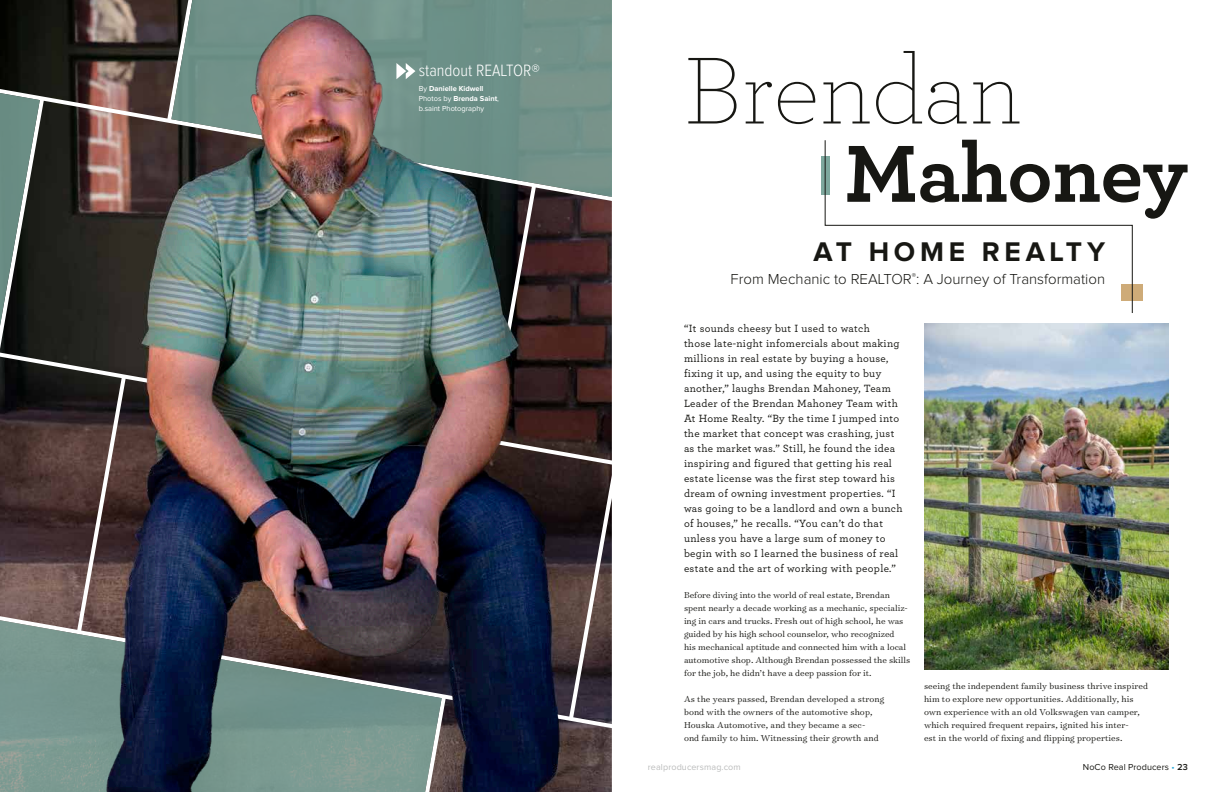
<style>
.page{position:relative;width:1224px;height:792px;background:#fff}
.page>*{position:absolute;margin:0;border:0;box-sizing:border-box;transform-origin:0 0}
.t1{font:200 99.6px "Archer Pro";letter-spacing:-.005em;color:#171713}
.t2{font:700 84.8px "Archer Pro";letter-spacing:-.005em;color:#171713}
.t3{font:700 28px "Proxima Nova";letter-spacing:.17em;color:#171713}
.t4{font:300 17px "Proxima Nova Cond";color:#fff}
.t5{font:300 15px "Proxima Nova";color:#171713}
.t6{font:500 11px/15px "Archer Pro";letter-spacing:.03em;color:#171713}
.t7{font:300 9.8px/13px "Surveyor Text";color:#171713}
.t8{font:9px "Proxima Nova";letter-spacing:.01em;color:#bbbcbc}
.t9{font:9px "Proxima Nova";letter-spacing:.01em;color:#171713}
.t10{font:7.5px/10px "Proxima Nova";color:#fff}
.s1{font-weight:700}
.s2{color:#26a7d9}
.s3{font-weight:600}
</style>
<div class="page">
<img style="left:0;top:0;width:612px;height:792px">
<svg style="left:0;top:617px;width:77px;height:175px;background:#7d9890"></svg>
<svg style="left:171px;top:0;width:441px;height:197px;background:#739188"></svg>
<svg style="left:0;top:90px;width:40px;height:262px;background:#51625c"></svg>
<img style="left:77px;top:9px;width:512px;height:783px">
<div style="left:1121px;top:284px;width:22px;height:16px;background:#ceab78"></div>
<div style="left:821px;top:156px;width:9px;height:39px;background:#7da79d"></div>
<svg style="left:396px;top:63px;width:19px;height:16px"></svg>
<img style="left:924px;top:323px;width:245px;height:346px">
<svg style="left:824px;top:140px;width:309px;height:173px"></svg>
<h3 class="t4" style="left:419px;top:63px;width:123px">standout REALTOR®</h3>
<p class="t10" style="left:419px;top:84px;width:82px">By <span class="s1">Danielle Kidwell<br></span>Photos by <span class="s1">Brenda Saint</span>, b.saint Photography</p>
<h1 class="t1" style="left:684px;top:28px;width:340px">Brendan</h1>
<h2 class="t2" style="left:845px;top:107px;width:345px">Mahoney</h2>
<h3 class="t3" style="left:814px;top:239px;width:293px">AT HOME REALTY</h3>
<h3 class="t5" style="left:731px;top:272px;width:376px">From Mechanic to REALTOR<sup>®</sup>: A Journey of Transformation</h3>
<p class="t6" style="left:684px;top:320px;width:220px">“It sounds cheesy but I used to watch<br>those late-night infomercials about making millions in real estate by buying a house, fixing it up, and using the equity to buy another,” laughs Brendan Mahoney, Team Leader of the Brendan Mahoney Team with At Home Realty. “By the time I jumped into the market that concept was crashing, just as the market was.” Still, he found the idea inspiring and figured that getting his real estate license was the first step toward his dream of owning investment properties. “I was going to be a landlord and own a bunch of houses,” he recalls. “You can’t do that unless you have a large sum of money to begin with so I learned the business of real estate and the art of working with people.”</p>
<p class="t7" style="left:684px;top:588px;width:228px">Before diving into the world of real estate, Brendan spent nearly a decade working as a mechanic, specializ&shy;ing in cars and trucks. Fresh out of high school, he was guided by his high school counselor, who recognized<br>his mechanical aptitude and connected him with a local automotive shop. Although Brendan possessed the skills for the job, he didn’t have a deep passion for it.</p>
<p class="t7" style="left:684px;top:692px;width:202px">As the years passed, Brendan developed a strong bond with the owners of the automotive shop, Houska Automotive, and they became a sec-<br>ond family to him. Witnessing their growth and</p>
<p class="t7" style="left:924px;top:679px;width:226px">seeing the independent family business thrive inspired him to explore new opportunities. Additionally, his own experience with an old Volkswagen van camper, which required frequent repairs, ignited his inter-<br>est in the world of fixing and flipping properties.</p>
<p class="t8" style="left:648px;top:762px;width:94px">realproducersmag.com</p>
<p class="t9" style="left:1083px;top:762px;width:107px">NoCo Real Producers <span class="s2">•</span> <span class="s3">23</span></p>
</div>
